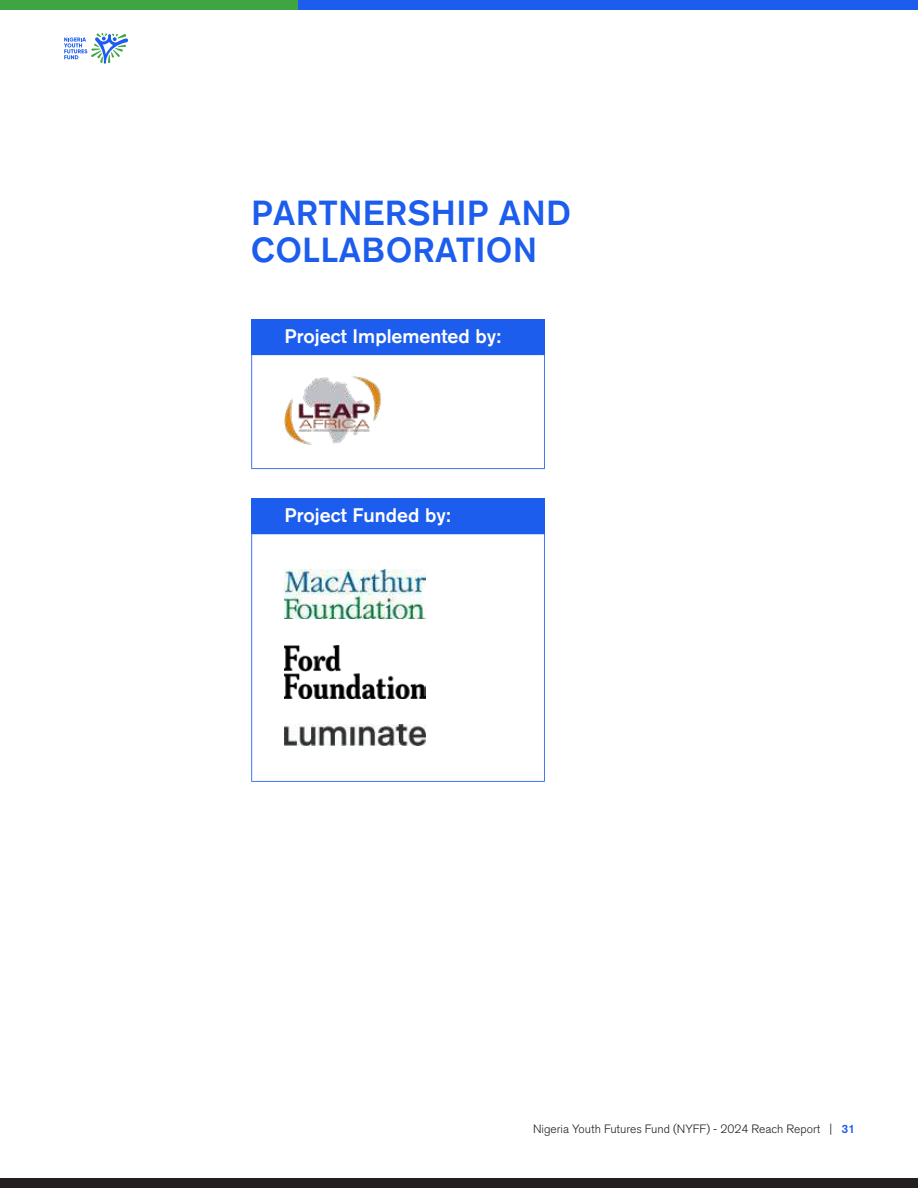
<style>
.page{position:relative;width:918px;height:1188px;background:#fff}
.page>*{position:absolute;margin:0;border:0;box-sizing:border-box;transform-origin:0 0}
.t1{font:500 34.5px/36.8px "Akzidenz Grotesk BQ";letter-spacing:.01em;color:#1d5ded}
.t2{font:500 19.5px "Akzidenz Grotesk BQ";color:#fff}
.t3{font:300 12px "Akzidenz Grotesk BQ";color:#231f20}
.s1{font-weight:500;color:#1d5ded}
</style>
<div class="page">
<div style="left:0;top:0;width:299px;height:10px;background:#3fa542"></div>
<div style="left:299px;top:0;width:619px;height:10px;background:#1d5ded"></div>
<div style="left:0;top:1178px;width:918px;height:10px;background:#231f20"></div>
<svg style="left:64px;top:33px;width:64px;height:31px"></svg>
<div style="left:251px;top:319px;width:294px;height:35px;background:#1d5ded"></div>
<svg style="left:251px;top:354px;width:294px;height:115px"></svg>
<div style="left:251px;top:498px;width:294px;height:35px;background:#1d5ded"></div>
<svg style="left:251px;top:533px;width:294px;height:249px"></svg>
<h1 class="t1" style="left:251px;top:194px;width:321px">PARTNERSHIP AND<br>COLLABORATION</h1>
<h2 class="t2" style="left:285px;top:324px;width:218px">Project Implemented by:</h2>
<h2 class="t2" style="left:285px;top:503px;width:168px">Project Funded by:</h2>
<p class="t3" style="left:533px;top:1123px;width:323px">Nigeria Youth Futures Fund (NYFF) - 2024 Reach Report | <span class="s1">31</span></p>
</div>
